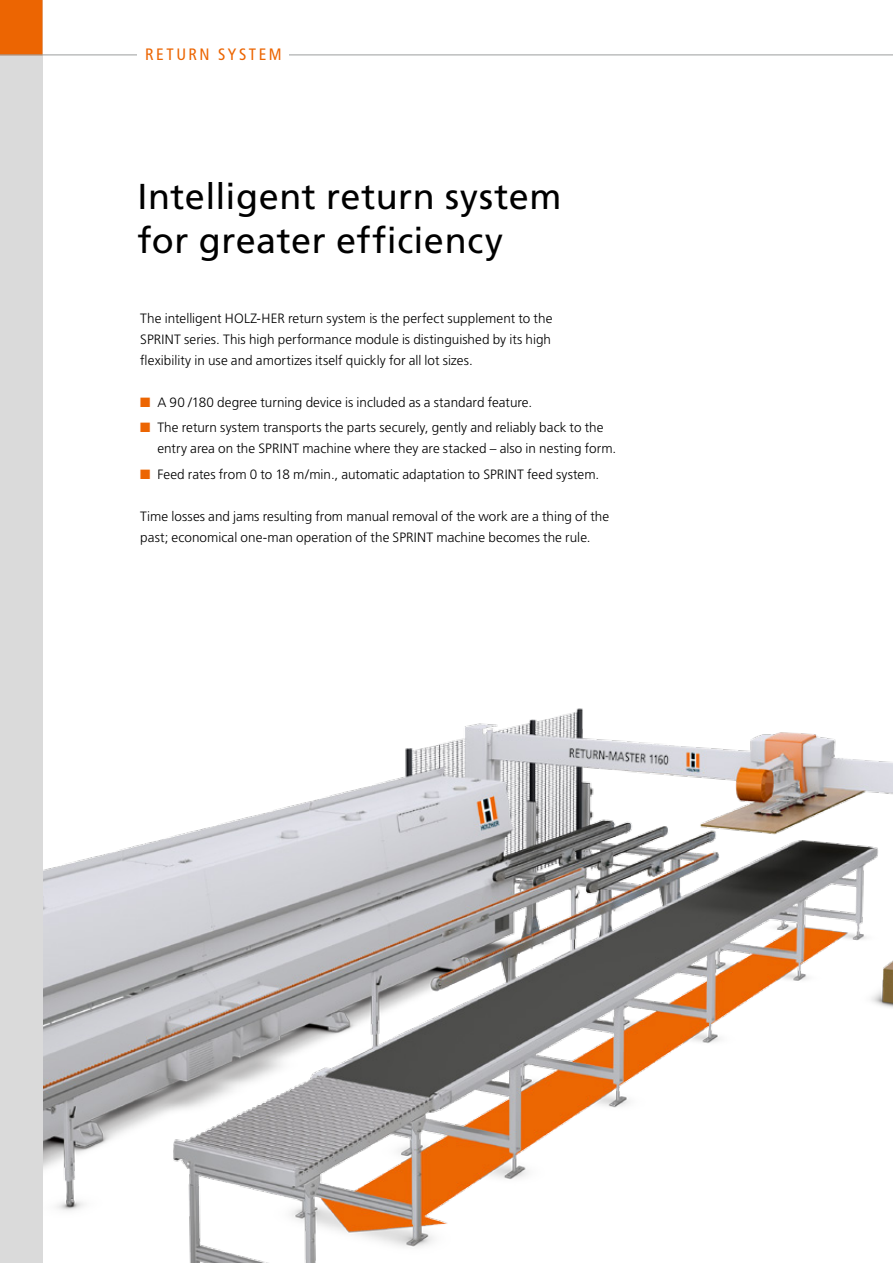
<style>
.page{position:relative;width:893px;height:1263px;background:#fff}
.page>*{position:absolute;margin:0;border:0;box-sizing:border-box;transform-origin:0 0}
.t1{font:36px/43.5px "Frutiger";letter-spacing:.015em;color:#000}
.t2{font:condensed 16.5px "Frutiger";letter-spacing:.15em;color:#ec6502}
.t3{font:300 13.5px/21px "Frutiger";letter-spacing:.005em;color:#000}
.s1{color:#ec6502}
</style>
<div class="page">
<img style="left:43px;top:708px;width:850px;height:555px">
<div style="left:0;top:0;width:43px;height:1263px;background:#dadada"></div>
<div style="left:0;top:0;width:43px;height:55px;background:#ec6502"></div>
<p class="t2" style="left:145px;top:45px;width:138px">RETURN SYSTEM</p>
<h1 class="t1" style="left:137px;top:175px;width:425px">Intelligent return system for greater efficiency</h1>
<p class="t3" style="left:140px;top:308px;width:414px;text-align:justify">The intelligent HOLZ-HER return system is the perfect supplement to the SPRINT series. This high performance module is distinguished by its high flexibility in use and amortizes itself quickly for all lot sizes.</p>
<p class="t3" style="left:140px;top:392px;width:393px"><span class="s1">■</span> A 90 /180 degree turning device is included as a standard feature.</p>
<p class="t3" style="left:157px;top:417px;width:460px;text-indent:-17px"><span class="s1">■</span> The return system transports the parts securely, gently and reliably back to the entry area on the SPRINT machine where they are stacked – also in nesting form.</p>
<p class="t3" style="left:140px;top:464px;width:460px"><span class="s1">■</span> Feed rates from 0 to 18 m/min., automatic adaptation to SPRINT feed system.</p>
<p class="t3" style="left:140px;top:506px;width:470px">Time losses and jams resulting from manual removal of the work are a thing of the past; economical one-man operation of the SPRINT machine becomes the rule.</p>
</div>
